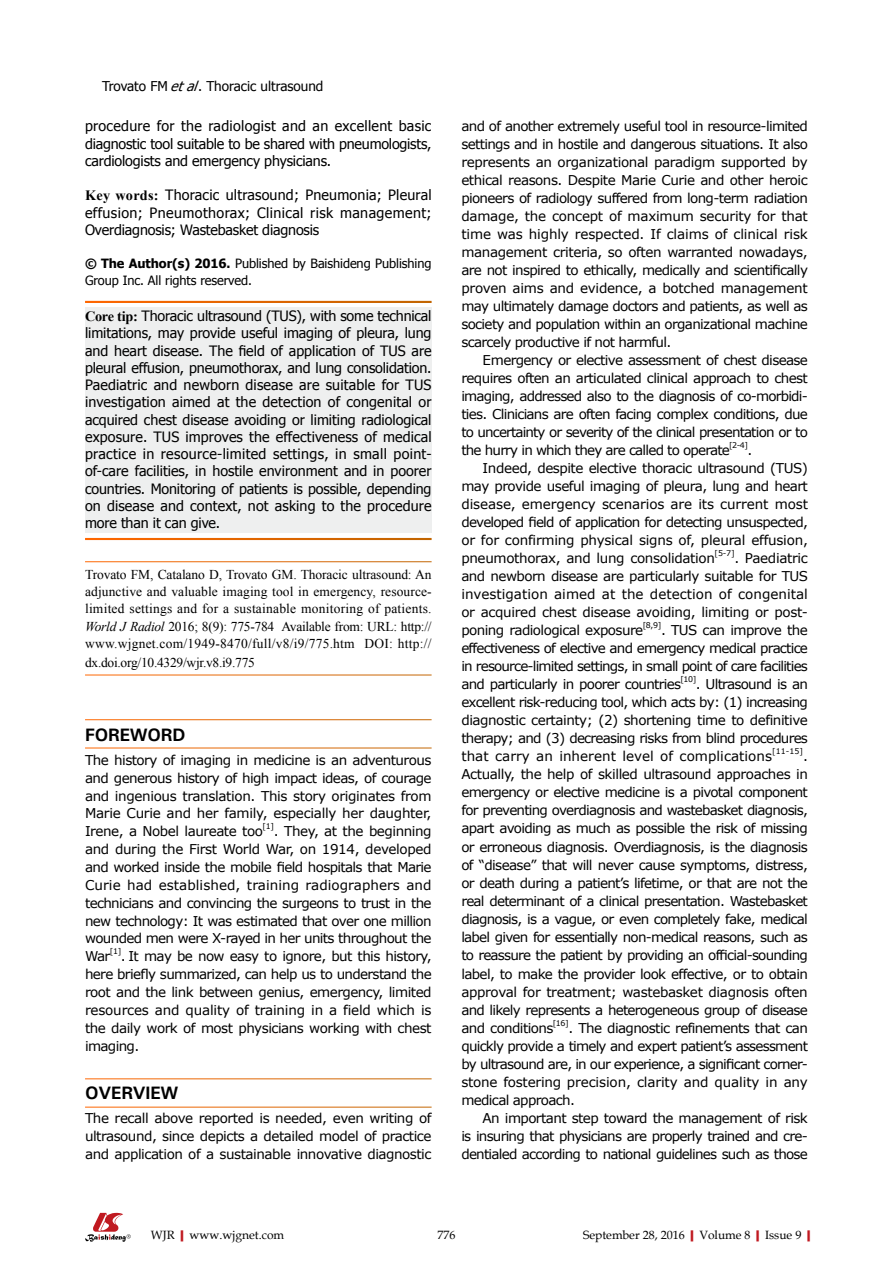
<style>
.page{position:relative;width:893px;height:1263px;background:#fff}
.page>*{position:absolute;margin:0;border:0;box-sizing:border-box;transform-origin:0 0}
.t1{font:700 18px "Univers";letter-spacing:-.01em;color:#000}
.t2{font:14.25px/17.2px "Tahoma";letter-spacing:-.01em;color:#000;text-align:justify}
.t3{font:13.5px/18.1px "Verdana";letter-spacing:-.045em;color:#000;text-align:justify}
.t4{font:13.5px/17.5px "Times New Roman";letter-spacing:.015em;color:#000;text-align:justify}
.t5{font:13.5px/18px "Verdana";letter-spacing:-.025em;color:#000}
.t6{font:13.5px "Verdana";letter-spacing:-.01em;color:#000}
.t7{font:13.5px "Verdana";letter-spacing:-.02em;color:#000}
.t8{font:13.5px "Verdana";letter-spacing:-.065em;color:#000}
.t9{font:13.5px "Tahoma";color:#000}
.t10{font:12.75px/17.2px "Tahoma";letter-spacing:-.005em;color:#000}
.t11{font:12px "Book Antiqua";color:#000}
.t12{font:7.8px "Verdana";letter-spacing:-.02em;color:#000}
.s1{font-style:italic}
.s2{font-family:"Times New Roman";font-weight:700}
.s3{font-weight:700}
.s4{font-weight:700;color:#c01920}
</style>
<div class="page">
<div style="left:85px;top:308px;width:347px;height:225px;background:#eeefef"></div>
<svg style="left:85px;top:1213px;width:46px;height:29px"></svg>
<p class="t9" style="left:102px;top:77px;width:223px">Trovato FM <span class="s1">etal</span>. Thoracic ultrasound</p>
<p class="t2" style="left:85px;top:117px;width:348px">procedure for the radiologist and an excellent basic diagnostic tool suitable to be shared with pneumologists, cardiologists and emergency physicians.</p>
<p class="t2" style="left:85px;top:186px;width:348px"><span class="s2">Key words:</span> Thoracic ultrasound; Pneumonia; Pleural effusion; Pneumothorax; Clinical risk management; Overdiagnosis; Wastebasket diagnosis</p>
<p class="t10" style="left:85px;top:254px;width:348px"><span class="s3">© The Author(s) 2016.</span> Published by Baishideng Publishing<br>Group Inc. All rights reserved.</p>
<p class="t2" style="left:85px;top:307px;width:348px"><span class="s2">Core tip:</span> Thoracic ultrasound (TUS), with some technical limitations, may provide useful imaging of pleura, lung and heart disease. The field of application of TUS are pleural effusion, pneumothorax, and lung consolidation.<br>Paediatric and newborn disease are suitable for TUS investigation aimed at the detection of congenital or acquired chest disease avoiding or limiting radiological exposure. TUS improves the effectiveness of medical practice in resource-limited settings, in small point&shy;of-care facilities, in hostile environment and in poorer countries. Monitoring of patients is possible, depending on disease and context, not asking to the procedure more than it can give.</p>
<p class="t4" style="left:85px;top:565px;width:348px">Trovato FM, Catalano D, Trovato GM. Thoracic ultrasound: An adjunctive and valuable imaging tool in emergency, resource&shy;limited settings and for a sustainable monitoring of patients.<br><span class="s1">World J Radiol</span> 2016; 8(9): 775-784 Available from: URL: http:// www.wjgnet.com/1949-8470/full/v8/i9/775.htm DOI: http:// dx.doi.org/10.4329/wjr.v8.i9.775</p>
<p class="t1" style="left:85px;top:724px;width:102px">FOREWORD</p>
<p class="t3" style="left:85px;top:750px;width:348px">The history of imaging in medicine is an adventurous and generous history of high impact ideas, of courage and ingenious translation. This story originates from Marie Curie and her family, especially her daughter, Irene, a Nobel laureate too</p>
<p class="t12" style="left:263px;top:822px;width:13px">[1]</p>
<p class="t3" style="left:85px;top:822px;width:348px;text-indent:189px">. They, at the beginning and during the First World War, on 1914, developed and worked inside the mobile field hospitals that Marie Curie had established, training radiographers and technicians and convincing the surgeons to trust in the new technology: It was estimated that over one million wounded men were X-rayed in her units throughout the War</p>
<p class="t12" style="left:110px;top:947px;width:13px">[1]</p>
<p class="t3" style="left:85px;top:947px;width:348px;text-indent:36px">. It may be now easy to ignore, but this history, here briefly summarized, can help us to understand the root and the link between genius, emergency, limited resources and quality of training in a field which is the daily work of most physicians working with chest imaging.</p>
<p class="t1" style="left:85px;top:1082px;width:95px">OVERVIEW</p>
<p class="t3" style="left:85px;top:1108px;width:348px">The recall above reported is needed, even writing of ultrasound, since depicts a detailed model of practice and application of a sustainable innovative diagnostic</p>
<p class="t3" style="left:461px;top:116px;width:348px">and of another extremely useful tool in resource-limited</p>
<p class="t3" style="left:461px;top:134px;width:348px">settings and in hostile and dangerous situations. It also</p>
<p class="t5" style="left:461px;top:152px;width:348px">represents an organizational paradigm supported by</p>
<p class="t3" style="left:461px;top:170px;width:348px">ethical reasons. Despite Marie Curie and other heroic</p>
<p class="t3" style="left:461px;top:188px;width:348px">pioneers of radiology suffered from long-term radiation</p>
<p class="t7" style="left:461px;top:207px;width:348px">damage, the concept of maximum security for that</p>
<p class="t6" style="left:461px;top:225px;width:348px">time was highly respected. If claims of clinical risk</p>
<p class="t3" style="left:461px;top:242px;width:348px">management criteria, so often warranted nowadays,</p>
<p class="t3" style="left:461px;top:260px;width:348px">are not inspired to ethically, medically and scientifically</p>
<p class="t7" style="left:461px;top:279px;width:348px">proven aims and evidence, a botched management</p>
<p class="t3" style="left:461px;top:296px;width:348px">may ultimately damage doctors and patients, as well as</p>
<p class="t3" style="left:461px;top:314px;width:348px">society and population within an organizational machine</p>
<p class="t3" style="left:461px;top:332px;width:212px">scarcely productive if not harmful.</p>
<p class="t3" style="left:483px;top:350px;width:327px">Emergency or elective assessment of chest disease</p>
<p class="t3" style="left:461px;top:368px;width:348px">requires often an articulated clinical approach to chest</p>
<p class="t3" style="left:461px;top:386px;width:346px">imaging, addressed also to the diagnosis of co-morbidi-</p>
<p class="t3" style="left:461px;top:404px;width:348px">ties. Clinicians are often facing complex conditions, due</p>
<p class="t8" style="left:461px;top:423px;width:348px">to uncertainty or severity of the clinical presenta-tion or to</p>
<p class="t3" style="left:461px;top:440px;width:270px">the hurry in which they are called to operate</p>
<p class="t12" style="left:729px;top:440px;width:20px">[2-4]</p>
<p class="t3" style="left:747px;top:440px;width:6px">.</p>
<p class="t3" style="left:483px;top:458px;width:327px">Indeed, despite elective thoracic ultrasound (TUS)</p>
<p class="t3" style="left:461px;top:476px;width:348px">may provide useful imaging of pleura, lung and heart</p>
<p class="t6" style="left:461px;top:495px;width:348px">disease, emergency scenarios are its current most</p>
<p class="t3" style="left:461px;top:512px;width:348px">developed field of application for detecting unsuspected,</p>
<p class="t7" style="left:461px;top:531px;width:348px">or for confirming physical signs of, pleural effusion,</p>
<p class="t5" style="left:461px;top:548px;width:255px">pneumothorax, and lung consolidation</p>
<p class="t12" style="left:715px;top:548px;width:21px">[5-7]</p>
<p class="t5" style="left:461px;top:548px;width:348px;text-indent:273px">. Paediatric and newborn disease are particularly suitable for TUS investigation aimed at the detection of congenital or acquired chest disease avoiding, limiting or post&shy;poning radiological exposure</p>
<p class="t12" style="left:643px;top:620px;width:20px">[8,9]</p>
<p class="t3" style="left:461px;top:620px;width:348px;text-indent:200px">. TUS can improve the effectiveness of elective and emergency medical practice in resource-limited settings, in small point of care facilities and particularly in poorer countries</p>
<p class="t12" style="left:680px;top:674px;width:17px">[10]</p>
<p class="t3" style="left:461px;top:674px;width:348px;text-indent:234px">. Ultrasound is an excellent risk-reducing tool, which acts by: (1) increasing diagnostic certainty; (2) shortening time to definitive therapy; and (3) decreasing risks from blind procedures that carry an inherent level of complications</p>
<p class="t12" style="left:772px;top:746px;width:32px">[11-15]</p>
<p class="t3" style="left:461px;top:746px;width:348px;text-indent:342px">.<br>Actually, the help of skilled ultrasound approaches in emer-gency or elective medicine is a pivotal component for preventing overdiagnosis and wastebasket diagnosis, apart avoiding as much as possible the risk of missing or erroneous diagnosis. Overdiagnosis, is the diagnosis of “disease” that will never cause symptoms, distress, or death during a patient’s lifetime, or that are not the real determinant of a clinical presentation. Wastebasket diagnosis, is a vague, or even completely fake, medical label given for essentially non-medical reasons, such as to reassure the patient by providing an official-sounding label, to make the provider look effective, or to obtain approval for treatment; wastebasket diagnosis often and likely represents a heterogeneous group of disease and conditions</p>
<p class="t12" style="left:553px;top:1018px;width:18px">[16]</p>
<p class="t3" style="left:568px;top:1018px;width:241px">. The diagnostic refinements that can</p>
<p class="t3" style="left:461px;top:1036px;width:348px">quickly provide a timely and expert patient’s assessment</p>
<p class="t3" style="left:461px;top:1054px;width:346px">by ultrasound are, in our experience, a significant corner-</p>
<p class="t6" style="left:461px;top:1073px;width:348px">s-tone fostering precision, clarity and quality in any</p>
<p class="t3" style="left:461px;top:1090px;width:115px">medical approach.</p>
<p class="t3" style="left:483px;top:1108px;width:327px">An important step toward the management of risk</p>
<p class="t3" style="left:461px;top:1126px;width:346px">is insuring that physicians are properly trained and cre-</p>
<p class="t3" style="left:461px;top:1144px;width:348px">dentialed according to national guidelines such as those</p>
<p class="t11" style="left:151px;top:1226px;width:135px">WJR<span class="s4">|</span>www.wjgnet.com</p>
<p class="t11" style="left:437px;top:1226px;width:19px">776</p>
<p class="t11" style="left:583px;top:1226px;width:234px">September 28, 2016<span class="s4">|</span>Volume 8<span class="s4">|</span>Issue 9<span class="s4">|</span></p>
</div>
